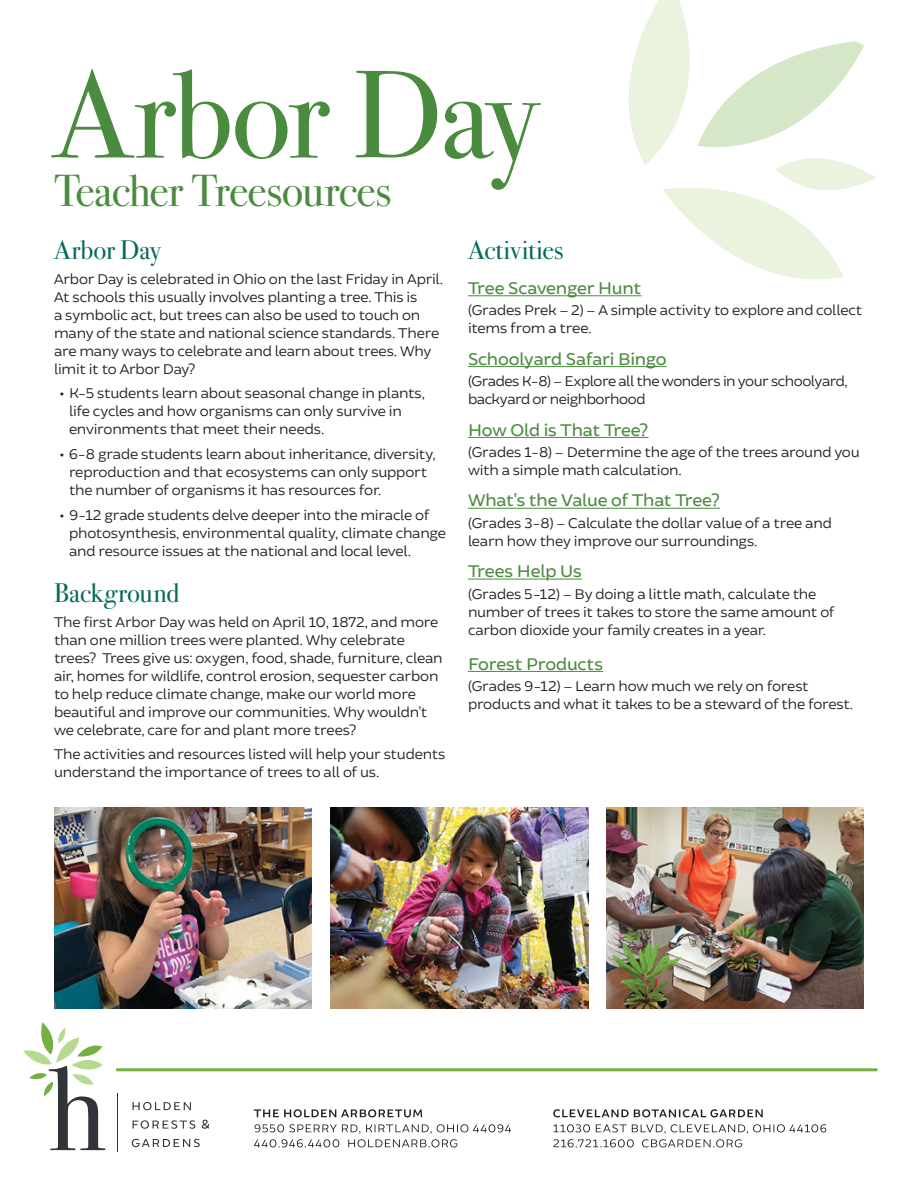
<style>
.page{position:relative;width:918px;height:1188px;background:#fff}
.page>*{position:absolute;margin:0;border:0;box-sizing:border-box;transform-origin:0 0}
.t1{font:124.8px "Bodoni Svntytwo ITC Std";letter-spacing:-.015em;color:#4b8b3f}
.t2{font:45.15px "Bodoni Svntytwo ITC Std";letter-spacing:-.02em;color:#4b8b3f}
.Headers_level_1{font:27px "Bodoni Svntytwo ITC Std";color:#066a5a}
.Header_Level_2{font:18px "Brocha";letter-spacing:-.01em;color:#4b8b3f}
.body{font:15px/18px "Brocha";letter-spacing:-.015em;color:#231f20}
.body-2{font:15px/18px "Brocha";letter-spacing:-.035em;color:#231f20}
</style>
<div class="page">
<hr style="left:468px;top:295px;width:173px;height:1px;background:#4b8b3f">
<hr style="left:468px;top:366px;width:199px;height:1px;background:#4b8b3f">
<hr style="left:468px;top:437px;width:181px;height:1px;background:#4b8b3f">
<hr style="left:468px;top:508px;width:252px;height:1px;background:#4b8b3f">
<hr style="left:468px;top:579px;width:114px;height:1px;background:#4b8b3f">
<hr style="left:468px;top:671px;width:135px;height:1px;background:#4b8b3f">
<svg style="left:596px;top:0;width:280px;height:297px"></svg>
<svg style="left:133px;top:1102px;width:58px;height:8px"></svg>
<svg style="left:133px;top:1120px;width:62px;height:9px"></svg>
<svg style="left:202px;top:1120px;width:7px;height:9px"></svg>
<svg style="left:132px;top:1139px;width:68px;height:8px"></svg>
<hr style="left:117px;top:1094px;width:1px;height:58px;background:#313539">
<svg style="left:23px;top:1022px;width:82px;height:128px"></svg>
<hr style="left:116px;top:1068px;width:762px;height:3px;background:#75b042">
<svg style="left:254px;top:1124px;width:257px;height:24px"></svg>
<svg style="left:254px;top:1109px;width:168px;height:8px"></svg>
<svg style="left:553px;top:1124px;width:273px;height:24px"></svg>
<svg style="left:553px;top:1109px;width:210px;height:8px"></svg>
<img style="left:54px;top:808px;width:258px;height:201px">
<img style="left:330px;top:808px;width:258px;height:201px">
<img style="left:606px;top:808px;width:258px;height:201px">
<p class="t1" style="left:54px;top:41px;width:486px">Arbor Day</p>
<p class="t2" style="left:54px;top:164px;width:339px">Teacher Treesources</p>
<p class="Headers_level_1" style="left:54px;top:234px;width:109px">Arbor Day</p>
<p class="body" style="left:54px;top:270px;width:391px">Arbor Day is celebrated in Ohio on the last Friday in April.<br>At schools this usually involves planting a tree. This is<br>a symbolic act, but trees can also be used to touch on many of the state and national science standards. There are many ways to celebrate and learn about trees. Why limit it to Arbor Day?</p>
<p class="body" style="left:69px;top:384px;width:358px;text-indent:-9px">•K-5 students learn about seasonal change in plants, life cycles and how organisms can only survive in environments that meet their needs.</p>
<p class="body" style="left:69px;top:445px;width:368px;text-indent:-9px">•6-8 grade students learn about inheritance, diversity, reproduction and that ecosystems can only support the number of organisms it has resources for.</p>
<p class="body" style="left:69px;top:506px;width:378px;text-indent:-9px">•9-12 grade students delve deeper into the miracle of photosynthesis, environmental quality, climate change and resource issues at the national and local level.</p>
<p class="Headers_level_1" style="left:54px;top:577px;width:127px">Background</p>
<p class="body" style="left:54px;top:613px;width:390px">The first Arbor Day was held on April 10, 1872, and more than one million trees were planted. Why celebrate trees? Trees give us: oxygen, food, shade, furniture, clean air, homes for wildlife, control erosion, sequester carbon to help reduce climate change, make our world more beautiful and improve our communities. Why wouldn’t we celebrate, care for and plant more trees?</p>
<p class="body" style="left:54px;top:745px;width:393px">The activities and resources listed will help your students understand the importance of trees to all of us.</p>
<p class="Headers_level_1" style="left:468px;top:234px;width:97px">Activities</p>
<p class="Header_Level_2" style="left:468px;top:277px;width:175px">Tree Scavenger Hunt</p>
<p class="body" style="left:468px;top:301px;width:396px">(Grades Prek – 2) – A simple activity to explore and collect items from a tree.</p>
<p class="Header_Level_2" style="left:468px;top:348px;width:200px">Schoolyard Safari Bingo</p>
<p class="body-2" style="left:468px;top:372px;width:381px">(Grades K-8) – Explore all the wonders in your schoolyard, backyard or neighborhood</p>
<p class="Header_Level_2" style="left:468px;top:419px;width:182px">How Old is That Tree?</p>
<p class="body" style="left:468px;top:443px;width:393px">(Grades 1-8) – Determine the age of the trees around you with a simple math calculation.</p>
<p class="Header_Level_2" style="left:468px;top:490px;width:253px">What’s the Value of That Tree?</p>
<p class="body" style="left:468px;top:514px;width:365px">(Grades 3-8) – Calculate the dollar value of a tree and learn how they improve our surroundings.</p>
<p class="Header_Level_2" style="left:468px;top:561px;width:115px">Trees Help Us</p>
<p class="body" style="left:468px;top:585px;width:368px">(Grades 5-12) – By doing a little math, calculate the number of trees it takes to store the same amount of carbon dioxide your family creates in a year.</p>
<p class="Header_Level_2" style="left:468px;top:653px;width:137px">Forest Products</p>
<p class="body" style="left:468px;top:677px;width:387px">(Grades 9-12) – Learn how much we rely on forest products and what it takes to be a steward of the forest.</p>
</div>
